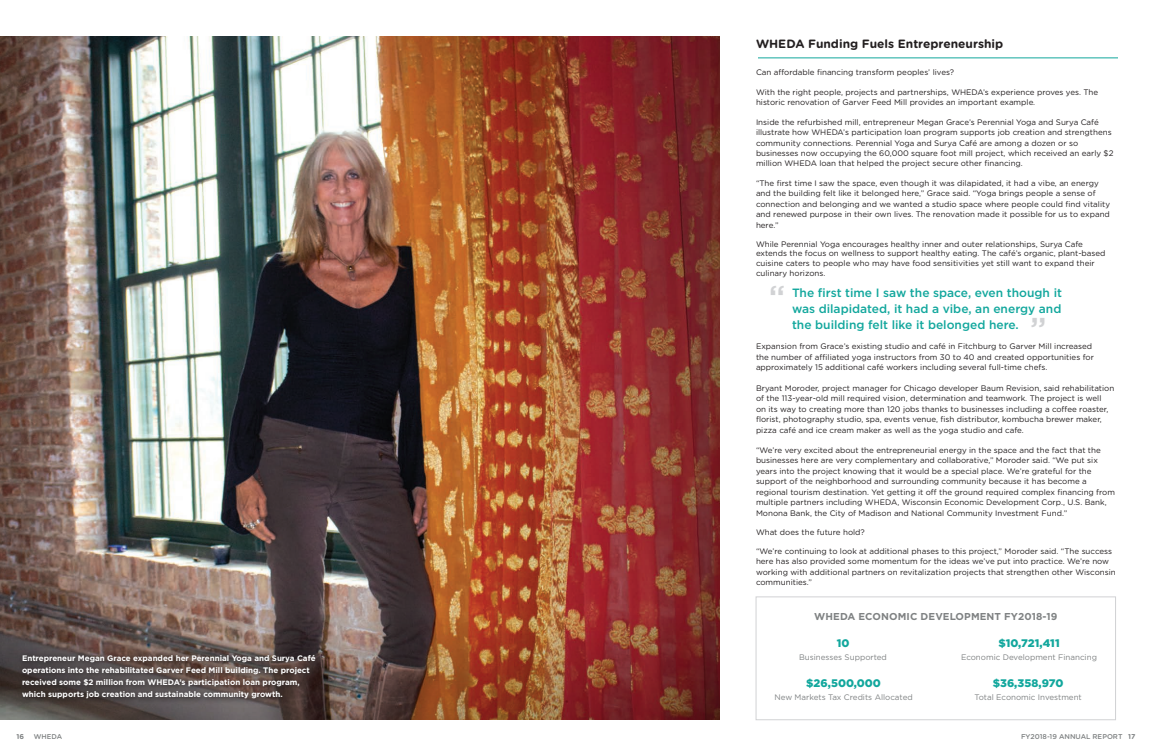
<style>
.page{position:relative;width:1152px;height:756px;background:#fff}
.page>*{position:absolute;margin:0;border:0;box-sizing:border-box;transform-origin:0 0}
.t1{font:500 33px "Gotham";color:#d1d2d4}
.t2{font:500 12px/16px "Gotham";color:#12a79d;text-align:justify}
.t3{font:700 12px "Gotham Rounded";color:#231f20}
.t4{font:900 11px "Gotham";color:#12a79d}
.t5{font:700 10px "Gotham";letter-spacing:.01em;color:#7f8283}
.t6{font:8px/10.5px "Gotham Rounded";color:#231f20}
.t7{font:700 8px/12px "Gotham";color:#fff}
.t8{font:8px "Gotham";color:#7f8283}
.t9{font:500 7px "Gotham Rounded";color:#7f8283}
.t10{font:700 7px "Gotham Rounded";color:#7f8283}
.s1{font-weight:700}
</style>
<div class="page">
<img style="left:0;top:36px;width:720px;height:561px">
<hr style="left:758px;top:58px;width:360px;height:1px;background:#12a79d">
<div style="left:756px;top:597px;width:360px;height:123px;border:1px solid #d1d2d4"></div>
<img style="left:0;top:597px;width:720px;height:123px">
<div style="left:14px;top:647px;width:309px;height:59px;background:#231f20;opacity:.75"></div>
<p class="t7" style="left:22px;top:652px;width:295px">Entrepreneur Megan Grace expanded her Perennial Yoga and Surya Café operations into the rehabilitated Garver Feed Mill building. The project received some $2 million from WHEDA’s participation loan program, which supports job creation and sustainable community growth.</p>
<p class="t3" style="left:756px;top:35px;width:249px">WHEDA Funding Fuels Entrepreneurship</p>
<p class="t6" style="left:756px;top:66px;width:200px">Can affordable financing transform peoples’ lives?</p>
<p class="t6" style="left:756px;top:86px;width:344px">With the right people, projects and partnerships, WHEDA’s experience proves yes. The historic renovation of Garver Feed Mill provides an important example.</p>
<p class="t6" style="left:756px;top:116px;width:359px">Inside the refurbished mill, entrepreneur Megan Grace’s Perennial Yoga and Surya Café illustrate how WHEDA’s participation loan program supports job creation and strengthens community connections. Perennial Yoga and Surya Café are among a dozen or so businesses now occupying the 60,000 square foot mill project, which received an early $2 million WHEDA loan that helped the project secure other financing.</p>
<p class="t6" style="left:756px;top:177px;width:356px">“The first time I saw the space, even though it was dilapidated, it had a vibe, an energy and the building felt like it belonged here,” Grace said. “Yoga brings people a sense of connection and belonging and we wanted a studio space where people could find vitality and renewed purpose in their own lives. The renovation made it possible for us to expand here.”</p>
<p class="t6" style="left:756px;top:239px;width:351px;line-height:9.6px">While Perennial Yoga encourages healthy inner and outer relationships, Surya Cafe extends the focus on wellness to support healthy eating. The café’s organic, plant-based cuisine caters to people who may have food sensitivities yet still want to expand their culinary horizons.</p>
<p class="t2" style="left:792px;top:285px;width:272px">The first time I saw the space, even though it was dilapidated, it had a vibe, an energy and the building felt like it belonged here.</p>
<p class="t6" style="left:756px;top:341px;width:340px">Expansion from Grace’s existing studio and café in Fitchburg to Garver Mill increased the number of affiliated yoga instructors from 30 to 40 and created opportunities for approximately 15 additional café workers including several full-time chefs.</p>
<p class="t6" style="left:756px;top:382px;width:360px">Bryant Moroder, project manager for Chicago developer Baum Revision, said rehabilitation of the 113-year-old mill required vision, determination and teamwork. The project is well<br>on its way to creating more than 120 jobs thanks to businesses including a coffee roaster, florist, photography studio, spa, events venue, fish distributor, kombucha brewer maker, pizza café and ice cream maker as well as the yoga studio and cafe.</p>
<p class="t6" style="left:756px;top:444px;width:361px">“We’re very excited about the entrepreneurial energy in the space and the fact that the businesses here are very complementary and collaborative,” Moroder said. “We put six years into the project knowing that it would be a special place. We’re grateful for the support of the neighborhood and surrounding community because it has become a regional tourism destination. Yet getting it off the ground required complex financing from multiple partners including WHEDA, Wisconsin Economic Development Corp., U.S. Bank, Monona Bank, the City of Madison and National Community Investment Fund.”</p>
<p class="t6" style="left:756px;top:526px;width:110px">What does the future hold?</p>
<p class="t6" style="left:756px;top:546px;width:361px">“We’re continuing to look at additional phases to this project,” Moroder said. “The success here has also provided some momentum for the ideas we’ve put into practice. We’re now working with additional partners on revitalization projects that strengthen other Wisconsin communities.”</p>
<p class="t1" style="left:769px;top:276px;width:18px">“</p>
<p class="t1" style="left:1030px;top:308px;width:18px">”</p>
<p class="t5" style="left:814px;top:609px;width:245px">WHEDA ECONOMIC DEVELOPMENT FY2018-19</p>
<p class="t4" style="left:837px;top:636px;width:14px">10</p>
<p class="t8" style="left:799px;top:652px;width:89px">Businesses Supported</p>
<p class="t4" style="left:998px;top:636px;width:63px">$10,721,411</p>
<p class="t8" style="left:961px;top:652px;width:137px">Economic Development Financing</p>
<p class="t4" style="left:806px;top:676px;width:76px">$26,500,000</p>
<p class="t8" style="left:775px;top:692px;width:140px">New Markets Tax Credits Allocated</p>
<p class="t4" style="left:993px;top:676px;width:72px">$36,358,970</p>
<p class="t8" style="left:975px;top:692px;width:109px">Total Economic Investment</p>
<p class="t10" style="left:16px;top:731px;width:9px">16</p>
<p class="t9" style="left:34px;top:732px;width:30px">WHEDA</p>
<p class="t9" style="left:1021px;top:732px;width:116px">FY2018-19 ANNUAL REPORT <span class="s1">17</span></p>
</div>
